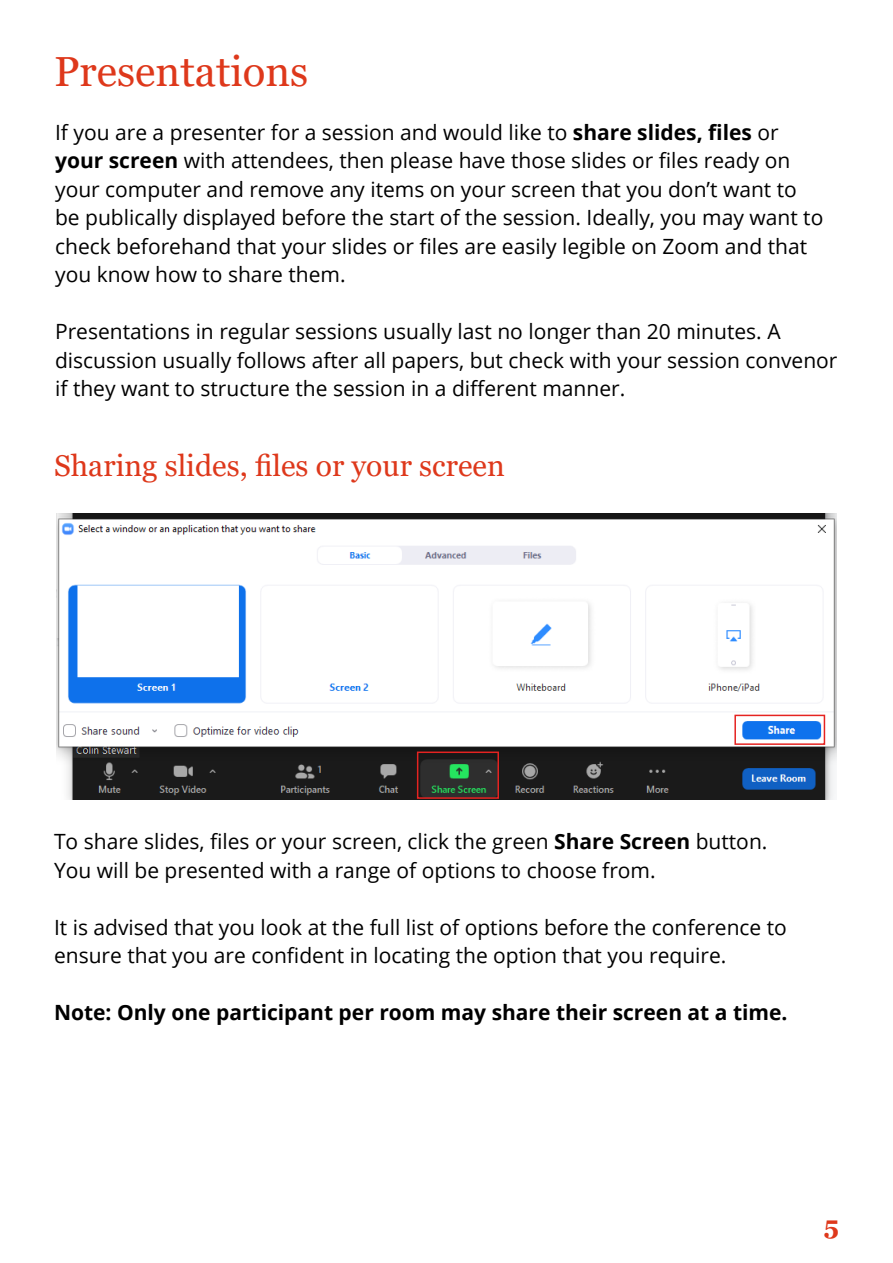
<style>
.page{position:relative;width:893px;height:1263px;background:#fff}
.page>*{position:absolute;margin:0;border:0;box-sizing:border-box;transform-origin:0 0}
.t1{font:42px "Georgia";color:#de381b}
.t2{font:30px "Georgia";color:#de381b}
.t3{font:700 25.5px "Georgia";color:#de381b}
.t4{font:21px/28.5px "Open Sans";color:#000}
.t5{font:700 21px "Open Sans";color:#000}
.s1{font-weight:700}
</style>
<div class="page">
<img style="left:56px;top:513px;width:781px;height:286px">
<div style="left:417px;top:751px;width:82px;height:48px;border:2px solid #e52321"></div>
<div style="left:734px;top:715px;width:91px;height:30px;border:2px solid #e52321"></div>
<h1 class="t1" style="left:54px;top:46px;width:256px">Presentations</h1>
<p class="t4" style="left:55px;top:117px;width:770px">If you are a presenter for a session and would like to <span class="s1">share slides, files</span> or <span class="s1">your screen</span> with attendees, then please have those slides or files ready on your computer and remove any items on your screen that you don’t want to be publically displayed before the start of the session. Ideally, you may want to check beforehand that your slides or files are easily legible on Zoom and that you know how to share them.</p>
<p class="t4" style="left:55px;top:317px;width:784px">Presentations in regular sessions usually last no longer than 20 minutes. A discussion usually follows after all papers, but check with your session convenor if they want to structure the session in a different manner.</p>
<h2 class="t2" style="left:54px;top:447px;width:452px">Sharing slides, files or your screen</h2>
<p class="t4" style="left:54px;top:827px;width:715px">To share slides, files or your screen, click the green <span class="s1">Share Screen</span> button.<br>You will be presented with a range of options to choose from.</p>
<p class="t4" style="left:54px;top:912px;width:734px">It is advised that you look at the full list of options before the conference to ensure that you are confident in locating the option that you require.</p>
<p class="t5" style="left:54px;top:998px;width:735px">Note: Only one participant per room may share their screen at a time.</p>
<p class="t3" style="left:824px;top:1208px;width:17px">5</p>
</div>
